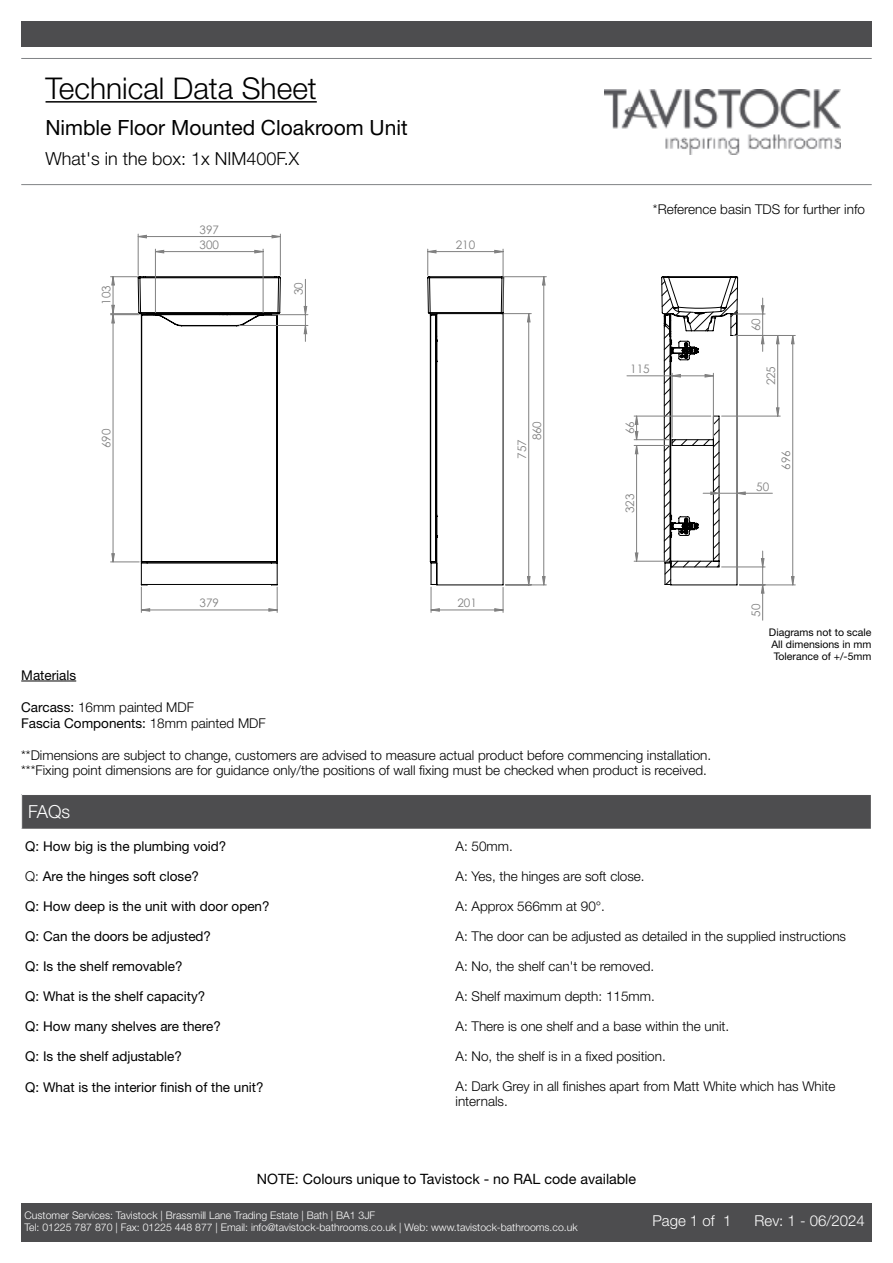
<style>
.page{position:relative;width:893px;height:1263px;background:#fff}
.page>*{position:absolute;margin:0;border:0;box-sizing:border-box;transform-origin:0 0}
.t1{font:300 30px "Helvetica Neue LT Std";color:#000}
.t2{font:21px "Helvetica Neue LT Std";color:#000}
.t3{font:300 18px "Helvetica Neue LT Std";color:#000}
.t4{font:300 18px "Helvetica Neue LT Std";color:#fff}
.t5{font:300 15px "Helvetica Neue LT Std";color:#fff}
.t6{font:14.25px "Helvetica Neue LT Std";color:#000}
.t7{font:300 13.5px/15px "Helvetica Neue LT Std";color:#000}
.t8{font:13.5px "Helvetica Neue LT Std";color:#000}
.t9{font:11.7px/15px "Century Gothic";color:#808080}
.t10{font:300 10.5px/12.6px "Helvetica Neue LT Std";color:#fff}
.t11{font:10.5px/12px "Helvetica Neue LT Std";color:#000;text-align:justify}
.s1{font-weight:400}
.s2{font-weight:300}
</style>
<div class="page">
<div style="left:21px;top:1203px;width:851px;height:38px;background:#4d4d4f"></div>
<hr style="left:46px;top:101px;width:271px;height:2px;background:#000">
<img style="left:605px;top:90px;width:236px;height:65px">
<hr style="left:21px;top:58px;width:851px;height:1px;background:#808285">
<hr style="left:21px;top:184px;width:851px;height:1px;background:#808285">
<div style="left:21px;top:21px;width:851px;height:26px;background:#4d4d4f"></div>
<div style="left:22px;top:794px;width:849px;height:35px;background:#4d4d4f"></div>
<hr style="left:21px;top:794px;width:851px;height:1px;background:#fff">
<hr style="left:21px;top:681px;width:55px;height:1px;background:#000">
<hr style="left:138px;top:234px;width:1px;height:41px;background:#808080">
<hr style="left:280px;top:234px;width:1px;height:41px;background:#808080">
<hr style="left:762px;top:585px;width:1px;height:35px;background:#808080">
<hr style="left:739px;top:335px;width:56px;height:1px;background:#808080">
<hr style="left:739px;top:585px;width:56px;height:1px;background:#808080">
<svg style="left:138px;top:235px;width:366px;height:376px"></svg>
<svg style="left:428px;top:250px;width:119px;height:361px"></svg>
<svg style="left:112px;top:277px;width:682px;height:316px"></svg>
<h1 class="t1" style="left:46px;top:70px;width:273px">Technical Data Sheet</h1>
<h2 class="t2" style="left:45px;top:115px;width:364px">Nimble Floor Mounted Cloakroom Unit</h2>
<h3 class="t3" style="left:45px;top:148px;width:255px">What's in the box: 1x NIM400F.X</h3>
<p class="t9" style="left:200px;top:222px;width:21px">397</p>
<p class="t9" style="left:99px;top:305px;width:21px;rotate:-90deg">103</p>
<p class="t9" style="left:99px;top:448px;width:21px;rotate:-90deg">690</p>
<p class="t9" style="left:200px;top:237px;width:21px">300</p>
<p class="t9" style="left:291px;top:295px;width:14px;rotate:-90deg">30</p>
<p class="t9" style="left:200px;top:595px;width:21px">379</p>
<p class="t8" style="left:21px;top:667px;width:56px">Materials</p>
<p class="t7" style="left:21px;top:699px;width:246px;line-height:16.2px"><span class="s1">Carcass:</span> 16mm painted MDF<br><span class="s1">Fascia Components:</span> 18mm painted MDF</p>
<p class="t9" style="left:456px;top:237px;width:21px">210</p>
<p class="t9" style="left:514px;top:440px;width:21px;text-indent:-18px;rotate:-90deg">757<br>860</p>
<p class="t9" style="left:457px;top:595px;width:21px">201</p>
<p class="t7" style="left:653px;top:201px;width:214px">*Reference basin TDS for further info</p>
<p class="t9" style="left:630px;top:361px;width:21px">115</p>
<p class="t9" style="left:622px;top:434px;width:14px;rotate:-90deg">66</p>
<p class="t9" style="left:622px;top:513px;width:21px;rotate:-90deg">323</p>
<p class="t9" style="left:748px;top:331px;width:14px;rotate:-90deg">60</p>
<p class="t9" style="left:763px;top:385px;width:21px;rotate:-90deg">225</p>
<p class="t9" style="left:756px;top:479px;width:14px">50</p>
<p class="t9" style="left:778px;top:470px;width:21px;rotate:-90deg">696</p>
<p class="t9" style="left:748px;top:617px;width:14px;rotate:-90deg">50</p>
<p class="t11" style="left:769px;top:626px;width:104px">Diagrams not to scale All dimensions in mm Tolerance of +/-5mm</p>
<p class="t7" style="left:21px;top:747px;width:691px">**Dimensions are subject to change, customers are advised to measure actual product before commencing installation. ***Fixing point dimensions are for guidance only/the positions of wall fixing must be checked when product is received.</p>
<h3 class="t4" style="left:28px;top:801px;width:44px">FAQs</h3>
<p class="t8" style="left:25px;top:838px;width:203px">Q: How big is the plumbing void?</p>
<p class="t8" style="left:25px;top:868px;width:175px"><span class="s2">Q:</span> Are the hinges soft close?</p>
<p class="t8" style="left:25px;top:898px;width:246px">Q: How deep is the unit with door open?</p>
<p class="t8" style="left:25px;top:928px;width:187px">Q: Can the doors be adjusted?</p>
<p class="t8" style="left:25px;top:958px;width:159px">Q: Is the shelf removable?</p>
<p class="t8" style="left:25px;top:988px;width:182px">Q: What is the shelf capacity?</p>
<p class="t8" style="left:25px;top:1018px;width:197px">Q: How many shelves are there?</p>
<p class="t8" style="left:25px;top:1048px;width:158px">Q: Is the shelf adjustable?</p>
<p class="t8" style="left:25px;top:1079px;width:240px">Q: What is the interior finish of the unit?</p>
<p class="t7" style="left:455px;top:838px;width:59px">A: 50mm.</p>
<p class="t7" style="left:455px;top:868px;width:191px">A: Yes, the hinges are soft close.</p>
<p class="t7" style="left:455px;top:898px;width:151px">A: Approx 566mm at 90°.</p>
<p class="t7" style="left:455px;top:928px;width:392px">A: The door can be adjusted as detailed in the supplied instructions</p>
<p class="t7" style="left:455px;top:958px;width:200px">A: No, the shelf can't be removed.</p>
<p class="t7" style="left:455px;top:988px;width:201px">A: Shelf maximum depth: 115mm.</p>
<p class="t7" style="left:455px;top:1018px;width:275px">A: There is one shelf and a base within the unit.</p>
<p class="t7" style="left:455px;top:1048px;width:212px">A: No, the shelf is in a fixed position.</p>
<p class="t7" style="left:455px;top:1078px;width:381px">A: Dark Grey in all finishes apart from Matt White which has White internals.</p>
<p class="t6" style="left:257px;top:1170px;width:381px">NOTE: Colours unique to Tavistock - no RAL code available</p>
<p class="t10" style="left:25px;top:1208px;width:555px">Customer Services: Tavistock | Brassmill Lane Trading Estate | Bath | BA1 3JF<br>Tel: 01225 787 870 | Fax: 01225 448 877 | Email: info@tavistock-bathrooms.co.uk | Web: www.tavistock-bathrooms.co.uk</p>
<p class="t5" style="left:652px;top:1212px;width:80px">Page 1 of 1</p>
<p class="t5" style="left:755px;top:1212px;width:112px">Rev: 1 - 06/2024</p>
</div>
